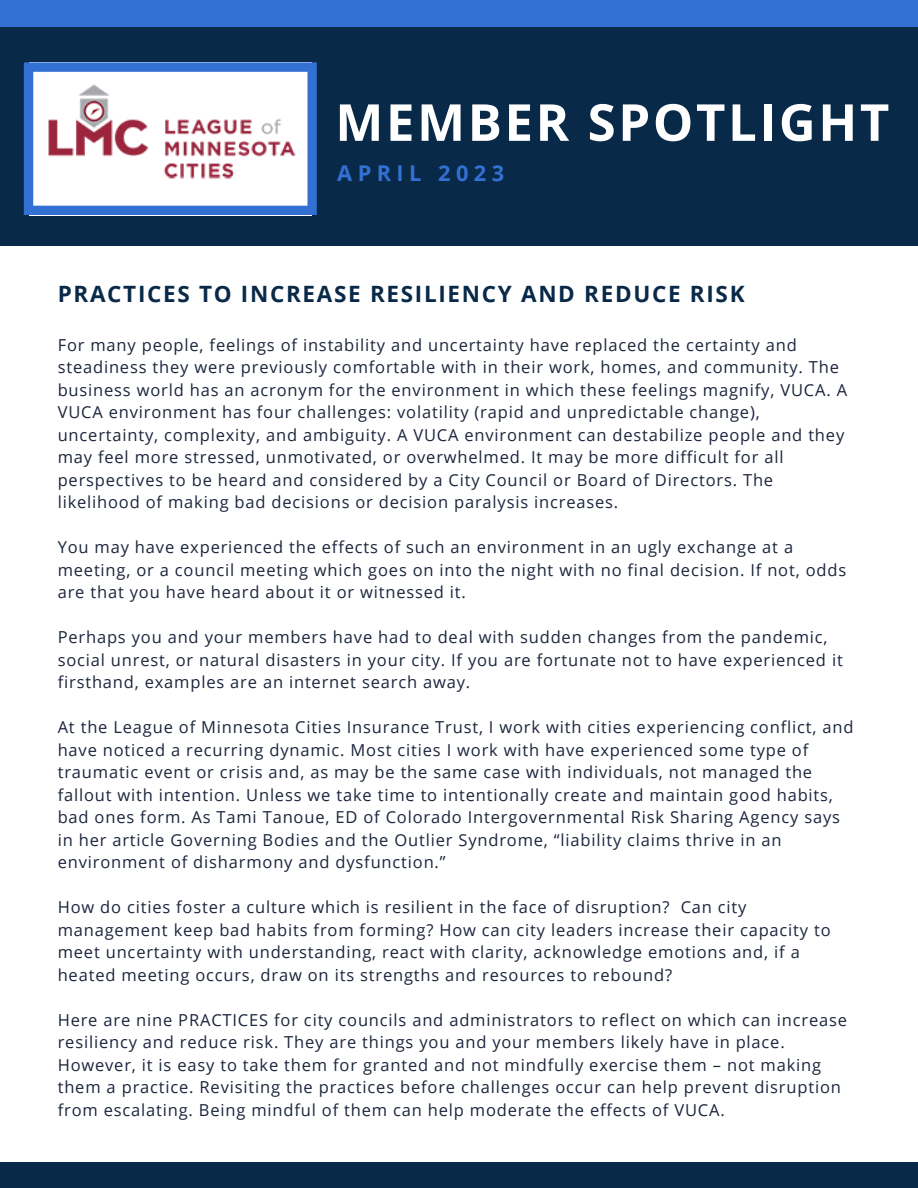
<style>
.page{position:relative;width:918px;height:1188px;background:#fff}
.page>*{position:absolute;margin:0;border:0;box-sizing:border-box;transform-origin:0 0}
.t1{font:700 51px "Open Sans";letter-spacing:.05em;color:#fff}
.t2{font:700 22.5px "Open Sans";letter-spacing:.075em;color:#092949}
.t3{font:700 21.75px "Open Sans";letter-spacing:.25em;color:#3370d3}
.t4{font:16.5px/22.5px "Open Sans";letter-spacing:.05em;color:#1b253c}
</style>
<div class="page">
<div style="left:0;top:0;width:918px;height:246px;background:#092949"></div>
<div style="left:0;top:0;width:918px;height:27px;background:#3370d3"></div>
<div style="left:0;top:1162px;width:918px;height:26px;background:#092949"></div>
<svg style="left:24px;top:62px;width:293px;height:153px;fill:#fff"></svg>
<h1 class="t1" style="left:335px;top:86px;width:556px">MEMBER SPOTLIGHT</h1>
<h3 class="t3" style="left:337px;top:157px;width:168px">APRIL 2023</h3>
<h2 class="t2" style="left:58px;top:278px;width:688px">PRACTICES TO INCREASE RESILIENCY AND REDUCE RISK</h2>
<p class="t4" style="left:58px;top:333px;width:791px">For many people, feelings of instability and uncertainty have replaced the certainty and steadiness they were previously comfortable with in their work, homes, and community. The business world has an acronym for the environment in which these feelings magnify, VUCA. A VUCA environment has four challenges: volatility (rapid and unpredictable change), uncertainty, complexity, and ambiguity. A VUCA environment can destabilize people and they may feel more stressed, unmotivated, or overwhelmed. It may be more difficult for all perspectives to be heard and considered by a City Council or Board of Directors. The likelihood of making bad decisions or decision paralysis increases.</p>
<p class="t4" style="left:58px;top:535px;width:790px">You may have experienced the effects of such an environment in an ugly exchange at a meeting, or a council meeting which goes on into the night with no final decision. If not, odds are that you have heard about it or witnessed it.</p>
<p class="t4" style="left:58px;top:625px;width:787px">Perhaps you and your members have had to deal with sudden changes from the pandemic, social unrest, or natural disasters in your city. If you are fortunate not to have experienced it firsthand, examples are an internet search away.</p>
<p class="t4" style="left:58px;top:715px;width:797px">At the League of Minnesota Cities Insurance Trust, I work with cities experiencing conflict, and have noticed a recurring dynamic. Most cities I work with have experienced some type of traumatic event or crisis and, as may be the same case with individuals, not managed the fallout with intention. Unless we take time to intentionally create and maintain good habits, bad ones form. As Tami Tanoue, ED of Colorado Intergovernmental Risk Sharing Agency says in her article Governing Bodies and the Outlier Syndrome, “liability claims thrive in an environment of disharmony and dysfunction.”</p>
<p class="t4" style="left:58px;top:895px;width:775px">How do cities foster a culture which is resilient in the face of disruption? Can city management keep bad habits from forming? How can city leaders increase their capacity to meet uncertainty with understanding, react with clarity, acknowledge emotions and, if a heated meeting occurs, draw on its strengths and resources to rebound?</p>
<p class="t4" style="left:58px;top:1008px;width:791px">Here are nine PRACTICES for city councils and administrators to reflect on which can increase resiliency and reduce risk. They are things you and your members likely have in place.<br>However, it is easy to take them for granted and not mindfully exercise them – not making them a practice. Revisiting the practices before challenges occur can help prevent disruption from escalating. Being mindful of them can help moderate the effects of VUCA.</p>
</div>
